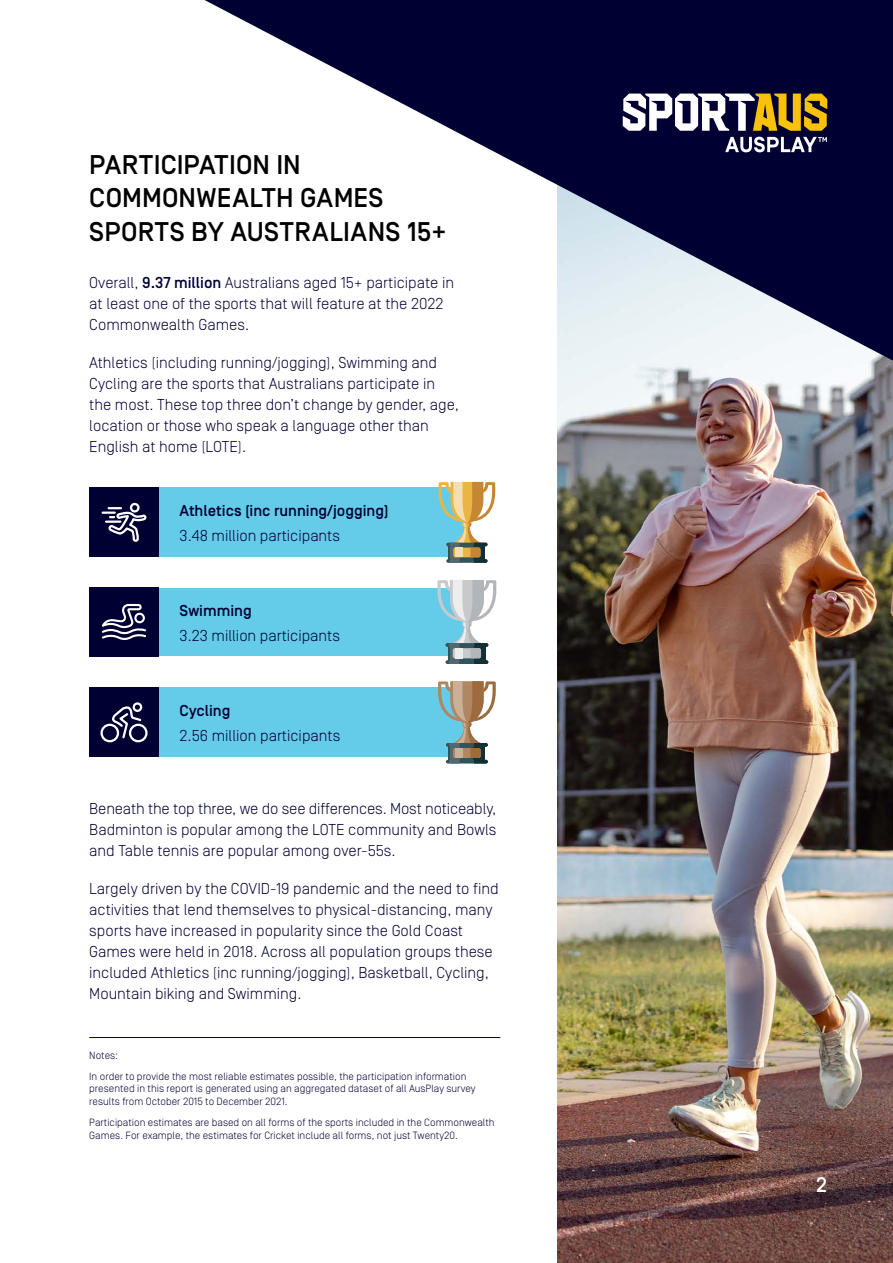
<style>
.page{position:relative;width:893px;height:1263px;background:#fff}
.page>*{position:absolute;margin:0;border:0;box-sizing:border-box;transform-origin:0 0}
.Heading_1{font:500 27px/33.5px "Simplon Norm";letter-spacing:.01em;color:#000}
.Body_copy{font:500 21px "Simplon Norm";color:#fff}
.Body{font:300 15.75px/21px "Simplon Norm";color:#003}
.Body-2{font:500 15.75px "Simplon Norm";color:#003}
.Footnote{font:300 10.5px/12.6px "Simplon Norm";color:#003}
.s1{font-weight:500}
</style>
<div class="page">
<img style="left:557px;top:361px;width:336px;height:902px">
<svg style="left:205px;top:0;width:688px;height:361px"></svg>
<hr style="left:89px;top:1037px;width:411px;height:1px;background:#003">
<div style="left:159px;top:488px;width:308px;height:69px;background:#64cbe8"></div>
<svg style="left:439px;top:482px;width:56px;height:81px"></svg>
<div style="left:455px;top:548px;width:8px;height:9px;background:#f6ddaf"></div>
<div style="left:89px;top:488px;width:70px;height:69px;background:#003"></div>
<div style="left:159px;top:688px;width:308px;height:69px;background:#64cbe8"></div>
<svg style="left:438px;top:681px;width:58px;height:82px"></svg>
<div style="left:455px;top:748px;width:8px;height:10px;background:#cab097"></div>
<div style="left:89px;top:688px;width:70px;height:69px;background:#003"></div>
<svg style="left:100px;top:702px;width:48px;height:41px"></svg>
<div style="left:159px;top:588px;width:308px;height:68px;background:#64cbe8"></div>
<svg style="left:437px;top:580px;width:59px;height:84px"></svg>
<div style="left:455px;top:648px;width:8px;height:10px;background:#eeeded"></div>
<div style="left:89px;top:587px;width:70px;height:70px;background:#003"></div>
<svg style="left:102px;top:502px;width:45px;height:138px"></svg>
<svg style="left:623px;top:94px;width:204px;height:37px"></svg>
<svg style="left:725px;top:137px;width:102px;height:15px"></svg>
<h1 class="Heading_1" style="left:89px;top:149px;width:359px">PARTICIPATION IN<br>COMMONWEALTH GAMES<br>SPORTS BY AUSTRALIANS 15+</h1>
<p class="Body" style="left:89px;top:272px;width:366px">Overall, <span class="s1">9.37 million</span> Australians aged 15+ participate in at least one of the sports that will feature at the 2022<br>Commonwealth Games.</p>
<p class="Body" style="left:89px;top:352px;width:371px">Athletics (including running/jogging), Swimming and Cycling are the sports that Australians participate in the most. These top three don’t change by gender, age, location or those who speak a language other than English at home (LOTE).</p>
<p class="Body-2" style="left:180px;top:502px;width:211px">Athletics (inc running/jogging)</p>
<p class="Body" style="left:180px;top:526px;width:162px">3.48 million participants</p>
<p class="Body-2" style="left:180px;top:602px;width:74px">Swimming</p>
<p class="Body" style="left:180px;top:625px;width:162px">3.23 million participants</p>
<p class="Body-2" style="left:180px;top:702px;width:52px">Cycling</p>
<p class="Body" style="left:180px;top:726px;width:162px">2.56 million participants</p>
<p class="Body" style="left:89px;top:799px;width:409px;text-align:justify">Beneath the top three, we do see differences. Most noticeably, Badminton is popular among the LOTE community and Bowls and Table tennis are popular among over-55s.</p>
<p class="Body" style="left:89px;top:879px;width:411px">Largely driven by the COVID-19 pandemic and the need to find activities that lend themselves to physical-distancing, many sports have increased in popularity since the Gold Coast Games were held in 2018. Across all population groups these included Athletics (inc running/jogging), Basketball, Cycling, Mountain biking and Swimming.</p>
<p class="Footnote" style="left:89px;top:1049px;width:30px">Notes:</p>
<p class="Footnote" style="left:89px;top:1070px;width:388px">In order to provide the most reliable estimates possible, the participation information presented in this report is generated using an aggregated dataset of all AusPlay survey results from October 2015 to December 2021.</p>
<p class="Footnote" style="left:89px;top:1116px;width:407px">Participation estimates are based on all forms of the sports included in the Commonwealth<br>Games. For example, the estimates for Cricket include all forms, not just Twenty20.</p>
<p class="Body_copy" style="left:816px;top:1173px;width:12px">2</p>
</div>
